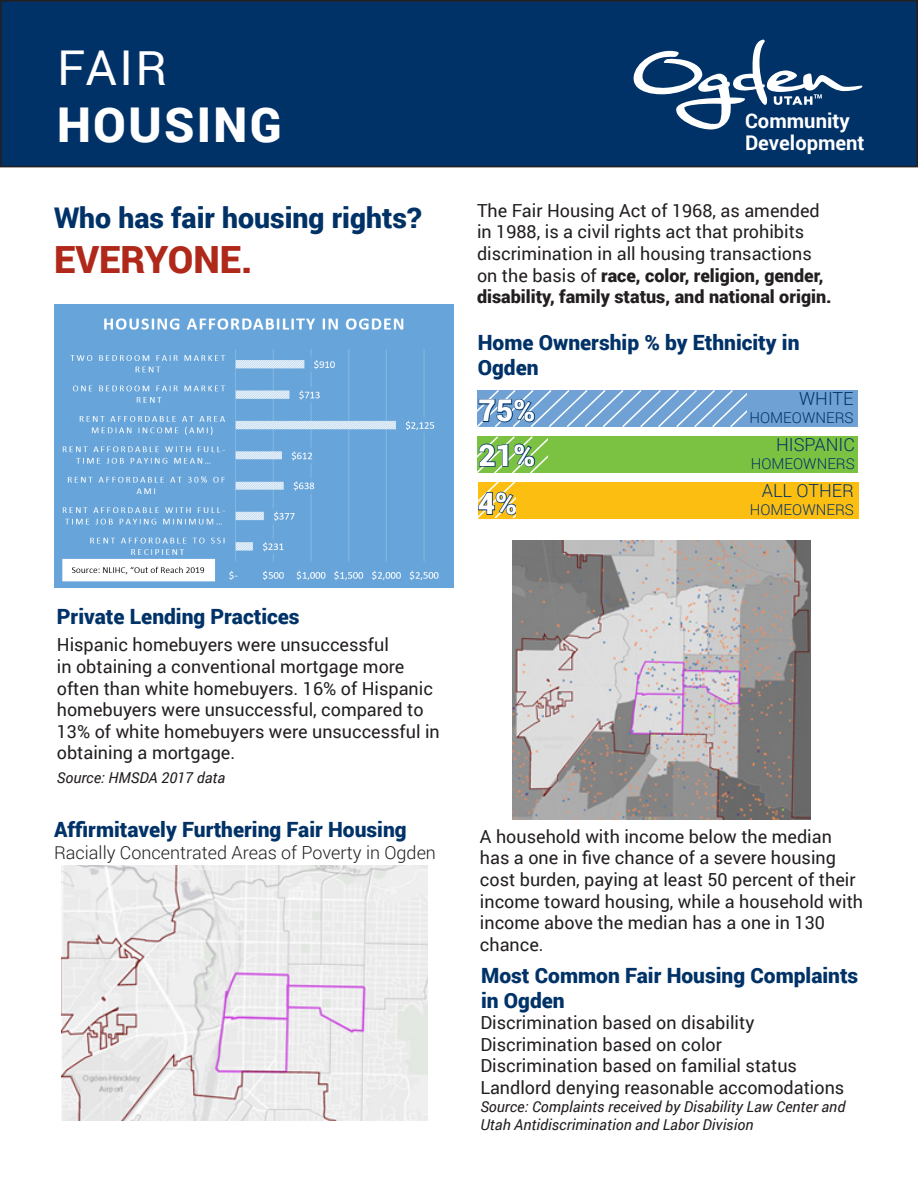
<style>
.page{position:relative;width:918px;height:1188px;background:#fff}
.page>*{position:absolute;margin:0;border:0;box-sizing:border-box;transform-origin:0 0}
.t1{font:900 48px "Roboto";letter-spacing:.05em;color:#fff}
.t2{font:48px "Roboto";color:#fff}
.t3{font:900 37.5px "Roboto";color:#af281a}
.t4{font:900 30px "Roboto";color:#fff}
.t5{font:900 28.5px "Roboto";color:#003268}
.t6{font:900 21px/25.2px "Roboto";color:#003268}
.t7{font:700 20.25px/21.8px "Roboto";color:#fff}
.t8{font:18px/21.6px "Roboto";color:#231f20}
.t9{font:300 18px "Roboto";color:#231f20}
.t10{font:300 18px "Roboto";color:#003268}
.t11{font:italic 15px/18px "Roboto";color:#231f20}
.t12{font:300 15px "Roboto";color:#003268}
.s1{font-weight:900}
</style>
<div class="page">
<div style="left:1px;top:1px;width:916px;height:166px;background:#003268"></div>
<div style="left:0;top:0;width:918px;height:167px;border:2px solid #231f20"></div>
<svg style="left:633px;top:39px;width:229px;height:90px"></svg>
<svg style="left:477px;top:390px;width:271px;height:37px"></svg>
<svg style="left:477px;top:436px;width:382px;height:83px"></svg>
<div style="left:748px;top:390px;width:110px;height:37px;background:#70a1d5"></div>
<div style="left:548px;top:436px;width:310px;height:37px;background:#7bc142"></div>
<div style="left:517px;top:482px;width:342px;height:36px;background:#fdbe12"></div>
<img style="left:54px;top:304px;width:400px;height:283px">
<img style="left:62px;top:866px;width:365px;height:254px">
<img style="left:513px;top:540px;width:297px;height:279px">
<p class="t2" style="left:57px;top:34px;width:112px">FAIR</p>
<p class="t1" style="left:57px;top:91px;width:226px">HOUSING</p>
<p class="t5" style="left:54px;top:198px;width:369px">Who has fair housing rights?</p>
<p class="t3" style="left:54px;top:233px;width:200px">EVERYONE.</p>
<p class="t6" style="left:57px;top:603px;width:244px">Private Lending Practices</p>
<p class="t8" style="left:57px;top:634px;width:385px">Hispanic homebuyers were unsuccessful<br>in obtaining a conventional mortgage more often than white homebuyers. 16% of Hispanic homebuyers were unsuccessful, compared to 13% of white homebuyers were unsuccessful in obtaining a mortgage.</p>
<p class="t11" style="left:57px;top:769px;width:170px">Source: HMSDA 2017 data</p>
<p class="t6" style="left:54px;top:816px;width:354px">Affirmitavely Furthering Fair Housing</p>
<p class="t9" style="left:54px;top:840px;width:383px">Racially Concentrated Areas of Poverty in Ogden</p>
<p class="t7" style="left:745px;top:109px;width:121px">Community<br>Development</p>
<p class="t8" style="left:477px;top:199px;width:356px">The Fair Housing Act of 1968, as amended in 1988, is a civil rights act that prohibits discrimination in all housing transactions on the basis of <span class="s1">race, color, religion, gender, disability, family status, and national origin.</span></p>
<p class="t6" style="left:478px;top:329px;width:323px">Home Ownership % by Ethnicity in<br>Ogden</p>
<p class="t4" style="left:479px;top:389px;width:59px">75%</p>
<p class="t4" style="left:479px;top:434px;width:59px">21%</p>
<p class="t4" style="left:478px;top:482px;width:41px">4%</p>
<p class="t10" style="left:799px;top:386px;width:56px">WHITE</p>
<p class="t12" style="left:750px;top:407px;width:106px">HOMEOWNERS</p>
<p class="t10" style="left:776px;top:432px;width:80px">HISPANIC</p>
<p class="t12" style="left:751px;top:454px;width:106px">HOMEOWNERS</p>
<p class="t10" style="left:762px;top:478px;width:94px">ALL OTHER</p>
<p class="t12" style="left:750px;top:499px;width:106px">HOMEOWNERS</p>
<p class="t8" style="left:480px;top:825px;width:385px">A household with income below the median has a one in five chance of a severe housing cost burden, paying at least 50 percent of their income toward housing, while a household with income above the median has a one in 130 chance.</p>
<p class="t6" style="left:481px;top:962px;width:379px">Most Common Fair Housing Complaints in Ogden</p>
<p class="t8" style="left:480px;top:1011px;width:276px">Discrimination based on disability</p>
<p class="t8" style="left:480px;top:1033px;width:243px">Discrimination based on color</p>
<p class="t8" style="left:480px;top:1054px;width:318px">Discrimination based on familial status</p>
<p class="t8" style="left:480px;top:1076px;width:365px">Landlord denying reasonable accomodations</p>
<p class="t11" style="left:480px;top:1097px;width:366px">Source: Complaints received by Disability Law Center and<br>Utah Antidiscrimination and Labor Division</p>
</div>
